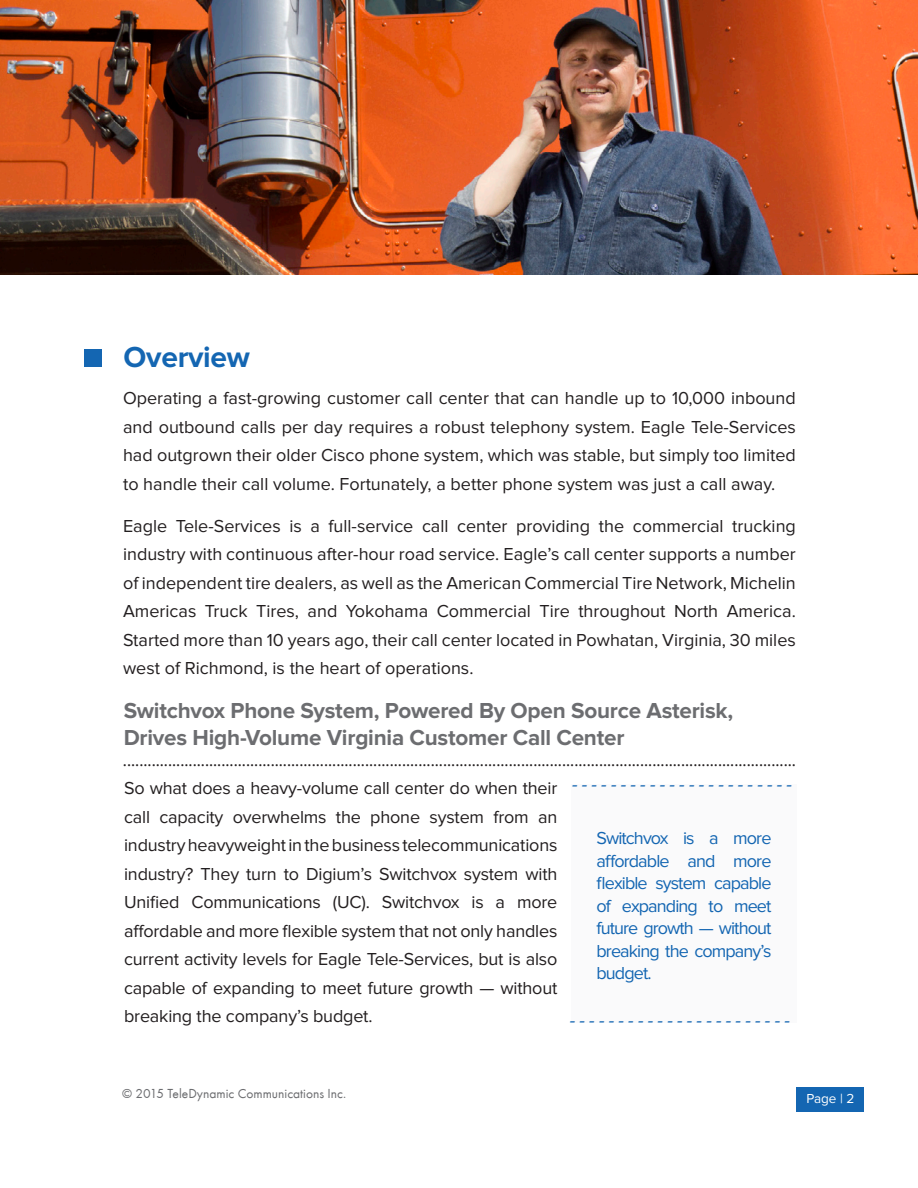
<style>
.page{position:relative;width:918px;height:1188px;background:#fff}
.page>*{position:absolute;margin:0;border:0;box-sizing:border-box;transform-origin:0 0}
.t1{font:700 30px "Proxima Nova";letter-spacing:-.01em;color:#1466b2}
.t2{font:700 22.5px "Proxima Nova";letter-spacing:-.01em;color:#6c6d70}
.t3{font:18px/28.5px "Proxima Nova";color:#231f20;text-align:justify}
.t4{font:18px "Minion Pro";color:#231f20}
.t5{font:18px/22.5px "Proxima Nova";letter-spacing:-.05em;color:#1466b2;text-align:justify}
.t6{font:700 18px "Minion Pro";color:#1466b2}
.t7{font:13.5px "Futura T";color:#6c6d70}
.t8{font:13.5px "Proxima Nova";color:#fff}
</style>
<div class="page">
<div style="left:796px;top:1087px;width:68px;height:25px;background:#1466b2"></div>
<img style="left:0;top:0;width:918px;height:274px">
<div style="left:84px;top:349px;width:18px;height:18px;background:#1466b2"></div>
<div style="left:571px;top:784px;width:225px;height:239px;background:#fafafb"></div>
<p class="t1" style="left:124px;top:343px;width:128px">Overview</p>
<p class="t3" style="left:123px;top:384px;width:674px">Operating a fast-growing customer call center that can handle up to 10,000 inbound and outbound calls per day requires a robust telephony system. Eagle Tele-Services had outgrown their older Cisco phone system, which was stable, but simply too limited to handle their call volume. Fortunately, a better phone system was just a call away.</p>
<p class="t3" style="left:123px;top:512px;width:674px">Eagle Tele-Services is a full-service call center providing the commercial trucking industry with continuous after-hour road service. Eagle’s call center supports a number of independent tire dealers, as well as the American Commercial Tire Network, Michelin Americas Truck Tires, and Yokohama Commercial Tire throughout North America.<br>Started more than 10 years ago, their call center located in Powhatan, Virginia, 30 miles west of Richmond, is the heart of operations.</p>
<p class="t2" style="left:124px;top:700px;width:611px">Switchvox Phone System, Powered By Open Source Asterisk,</p>
<p class="t2" style="left:124px;top:727px;width:502px">Drives High-Volume Virginia Customer Call Center</p>
<p class="t4" style="left:123px;top:748px;width:675px">....................................................................................................................................................................</p>
<p class="t6" style="left:572px;top:771px;width:222px">-----------------------</p>
<p class="t3" style="left:124px;top:774px;width:435px">So what does a heavy-volume call center do when their call capacity overwhelms the phone system from an industry heavyweight in the business telecommunications industry? They turn to Digium’s Switchvox system with Unified Communications (UC). Switchvox is a more affordable and more flexible system that not only handles current activity levels for Eagle Tele-Services, but is also capable of expanding to meet future growth — without breaking the company’s budget.</p>
<p class="t5" style="left:597px;top:827px;width:176px">Switchvox is a more affordable and more flexible system capable of expanding to meet future growth — without breaking the company’s budget.</p>
<p class="t6" style="left:569px;top:1007px;width:222px">-----------------------</p>
<p class="t7" style="left:122px;top:1086px;width:225px">© 2015 TeleDynamic Communications Inc.</p>
<p class="t8" style="left:806px;top:1091px;width:49px">Page | 2</p>
</div>
